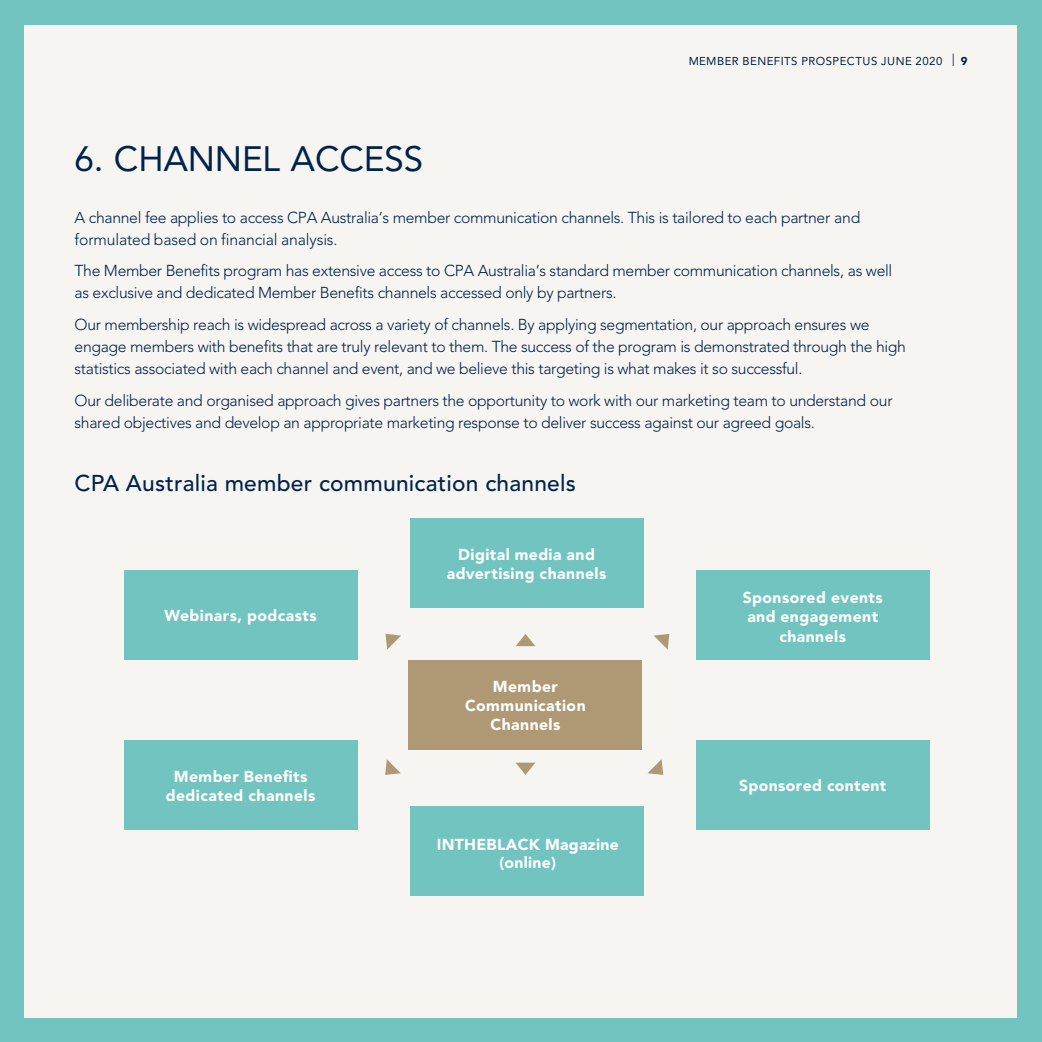
<style>
.page{position:relative;width:1042px;height:1042px;background:#71c4c0}
.page>*{position:absolute;margin:0;border:0;box-sizing:border-box;transform-origin:0 0}
.t1{font:35px "Avenir LT Std";letter-spacing:-.005em;color:#00234b}
.t2{font:500 22.75px "Avenir LT Std";letter-spacing:.01em;color:#00234b}
.t3{font:300 15.75px/21.9px "Avenir LT Std";letter-spacing:-.02em;color:#00234b}
.t4{font:900 15.75px/19.2px "Avenir LT Std";letter-spacing:.025em;color:#fff;text-align:center}
.t5{font:11.38px "Avenir LT Std";letter-spacing:.045em;color:#00234b}
.s1{font-weight:900}
</style>
<div class="page">
<div style="left:25px;top:25px;width:992px;height:992px;background:#f7f5f1"></div>
<svg style="left:516px;top:634px;width:19px;height:12px"></svg>
<svg style="left:385px;top:634px;width:16px;height:15px"></svg>
<svg style="left:654px;top:634px;width:15px;height:15px"></svg>
<svg style="left:385px;top:759px;width:16px;height:16px"></svg>
<svg style="left:647px;top:759px;width:16px;height:16px"></svg>
<svg style="left:515px;top:762px;width:20px;height:13px"></svg>
<div style="left:409px;top:660px;width:233px;height:89px;background:#ae9974"></div>
<div style="left:410px;top:518px;width:233px;height:90px;background:#71c4c0"></div>
<div style="left:410px;top:806px;width:233px;height:89px;background:#71c4c0"></div>
<div style="left:124px;top:740px;width:233px;height:90px;background:#71c4c0"></div>
<div style="left:696px;top:740px;width:233px;height:90px;background:#71c4c0"></div>
<div style="left:124px;top:570px;width:233px;height:90px;background:#71c4c0"></div>
<div style="left:696px;top:570px;width:233px;height:90px;background:#71c4c0"></div>
<p class="t5" style="left:688px;top:54px;width:281px">MEMBER BENEFITS PROSPECTUS JUNE 2020 <sup>|</sup> <span class="s1">9</span></p>
<h1 class="t1" style="left:75px;top:139px;width:350px">6. CHANNEL ACCESS</h1>
<p class="t3" style="left:75px;top:206px;width:787px">A channel fee applies to access CPA Australia’s member communication channels. This is tailored to each partner and formulated based on financial analysis.</p>
<p class="t3" style="left:75px;top:260px;width:819px">The Member Benefits program has extensive access to CPA Australia’s standard member communication channels, as well as exclusive and dedicated Member Benefits channels accessed only by partners.</p>
<p class="t3" style="left:75px;top:314px;width:833px">Our membership reach is widespread across a variety of channels. By applying segmentation, our approach ensures we engage members with benefits that are truly relevant to them. The success of the program is demonstrated through the high statistics associated with each channel and event, and we believe this targeting is what makes it so successful.</p>
<p class="t3" style="left:75px;top:389px;width:819px">Our deliberate and organised approach gives partners the opportunity to work with our marketing team to understand our shared objectives and develop an appropriate marketing response to deliver success against our agreed goals.</p>
<h2 class="t2" style="left:75px;top:470px;width:503px">CPA Australia member communication channels</h2>
<p class="t4" style="left:164px;top:606px;width:154px">Webinars, podcasts</p>
<p class="t4" style="left:447px;top:544px;width:161px">Digital media and advertising channels</p>
<p class="t4" style="left:465px;top:676px;width:122px">Member<br>Communication<br>Channels</p>
<p class="t4" style="left:743px;top:587px;width:141px">Sponsored events and engagement channels</p>
<p class="t4" style="left:166px;top:766px;width:151px">Member Benefits dedicated channels</p>
<p class="t4" style="left:739px;top:776px;width:149px">Sponsored content</p>
<p class="t4" style="left:437px;top:835px;width:183px;line-height:18.4px">INTHEBLACK Magazine (online)</p>
</div>
